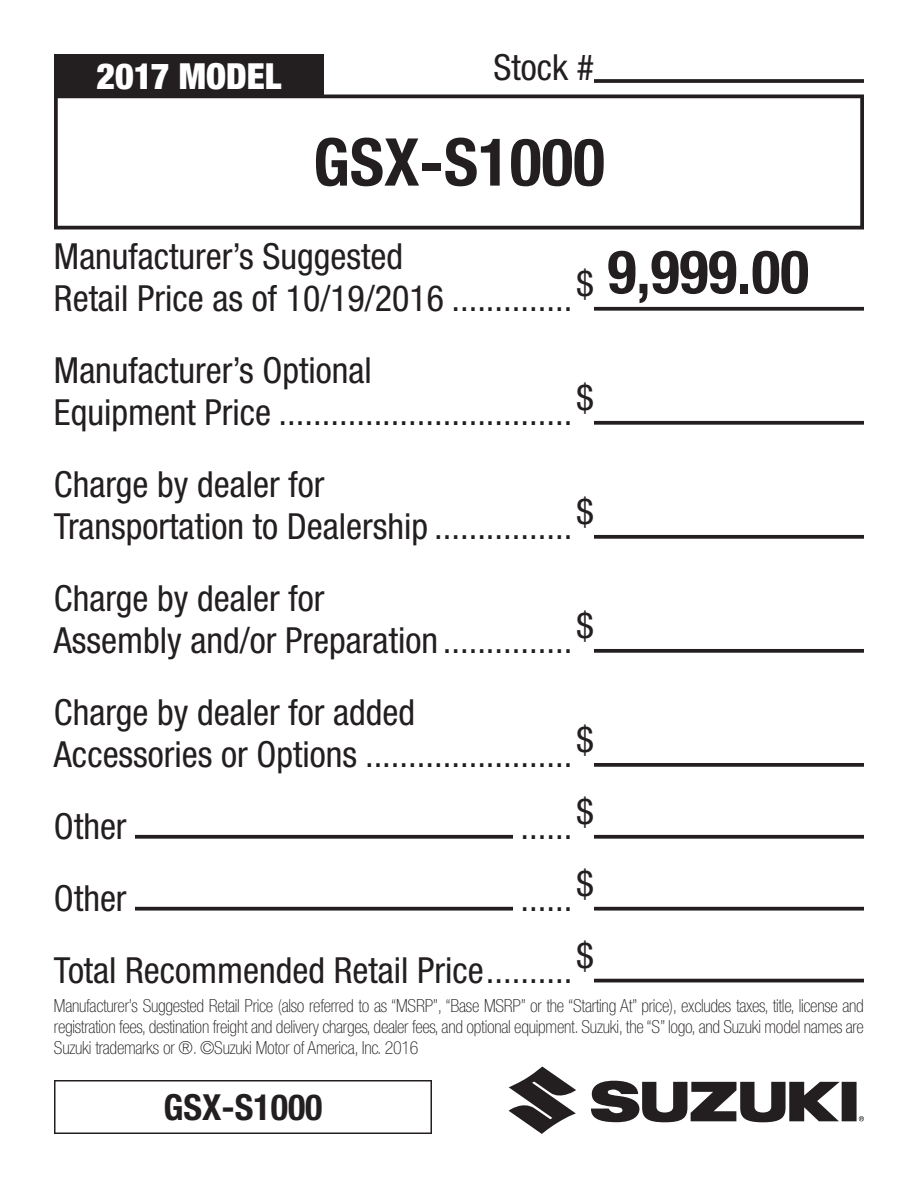
<style>
.page{position:relative;width:918px;height:1188px;background:#fff}
.page>*{position:absolute;margin:0;border:0;box-sizing:border-box;transform-origin:0 0}
.t1{font:700 condensed 66px "Helvetica Neue";color:#231f20}
.t2{font:700 condensed 60px "Helvetica Neue";color:#231f20}
.t3{font:condensed 36px/42px "Helvetica Neue";color:#231f20}
.t4{font:900 condensed 36px "Helvetica Neue";color:#fff}
.t5{font:700 condensed 36px "Helvetica Neue";color:#231f20}
.t6{font:100 condensed 18px/21px "Helvetica Neue";letter-spacing:-.015em;color:#231f20;text-align:justify}
</style>
<div class="page">
<svg style="left:54px;top:94px;width:810px;height:136px"></svg>
<svg style="left:54px;top:1080px;width:378px;height:54px"></svg>
<div style="left:54px;top:54px;width:270px;height:41px;background:#231f20"></div>
<svg style="left:594px;top:307px;width:270px;height:4px"></svg>
<svg style="left:594px;top:421px;width:270px;height:4px"></svg>
<svg style="left:594px;top:535px;width:270px;height:4px"></svg>
<svg style="left:594px;top:649px;width:270px;height:4px"></svg>
<svg style="left:594px;top:763px;width:270px;height:4px"></svg>
<svg style="left:594px;top:835px;width:270px;height:4px"></svg>
<svg style="left:594px;top:907px;width:270px;height:4px"></svg>
<svg style="left:135px;top:835px;width:378px;height:4px;background:#353233"></svg>
<svg style="left:135px;top:907px;width:378px;height:4px;background:#3a3738"></svg>
<hr style="left:594px;top:979px;width:270px;height:3px;background:#231f20">
<svg style="left:594px;top:79px;width:270px;height:4px"></svg>
<svg style="left:509px;top:1066px;width:67px;height:68px"></svg>
<svg style="left:591px;top:1081px;width:273px;height:41px"></svg>
<p class="t4" style="left:96px;top:54px;width:187px">2017 MODEL</p>
<p class="t3" style="left:493px;top:46px;width:102px">Stock #</p>
<p class="t1" style="left:313px;top:107px;width:293px">GSX-S1000</p>
<p class="t3" style="left:54px;top:235px;width:541px">Manufacturer’s Suggested<br>Retail Price as of 10/19/2016 ..............$</p>
<p class="t2" style="left:607px;top:236px;width:203px">9,999.00</p>
<p class="t3" style="left:54px;top:349px;width:541px">Manufacturer’s Optional<br>Equipment Price ..................................$</p>
<p class="t3" style="left:54px;top:463px;width:541px">Charge by dealer for<br>Transportation to Dealership ................$</p>
<p class="t3" style="left:54px;top:577px;width:541px">Charge by dealer for<br>Assembly and/or Preparation ...............$</p>
<p class="t3" style="left:54px;top:691px;width:541px">Charge by dealer for added<br>Accessories or Options ........................$</p>
<p class="t3" style="left:54px;top:805px;width:74px">Other</p>
<p class="t3" style="left:521px;top:805px;width:75px">......$</p>
<p class="t3" style="left:54px;top:862px;width:541px;line-height:72px;text-align:right">......$<br>Total Recommended Retail Price..........$</p>
<p class="t3" style="left:54px;top:877px;width:74px">Other</p>
<p class="t6" style="left:54px;top:995px;width:812px">Manufacturer’s Suggested Retail Price (also referred to as “MSRP”, “Base MSRP” or the “Starting At” price), excludes taxes, title, license and registration fees, destination freight and delivery charges, dealer fees, and optional equipment. Suzuki, the “S” logo, and Suzuki model names are Suzuki trademarks or ®. ©Suzuki Motor of America, Inc. 2016</p>
<p class="t5" style="left:163px;top:1085px;width:161px">GSX-S1000</p>
</div>
